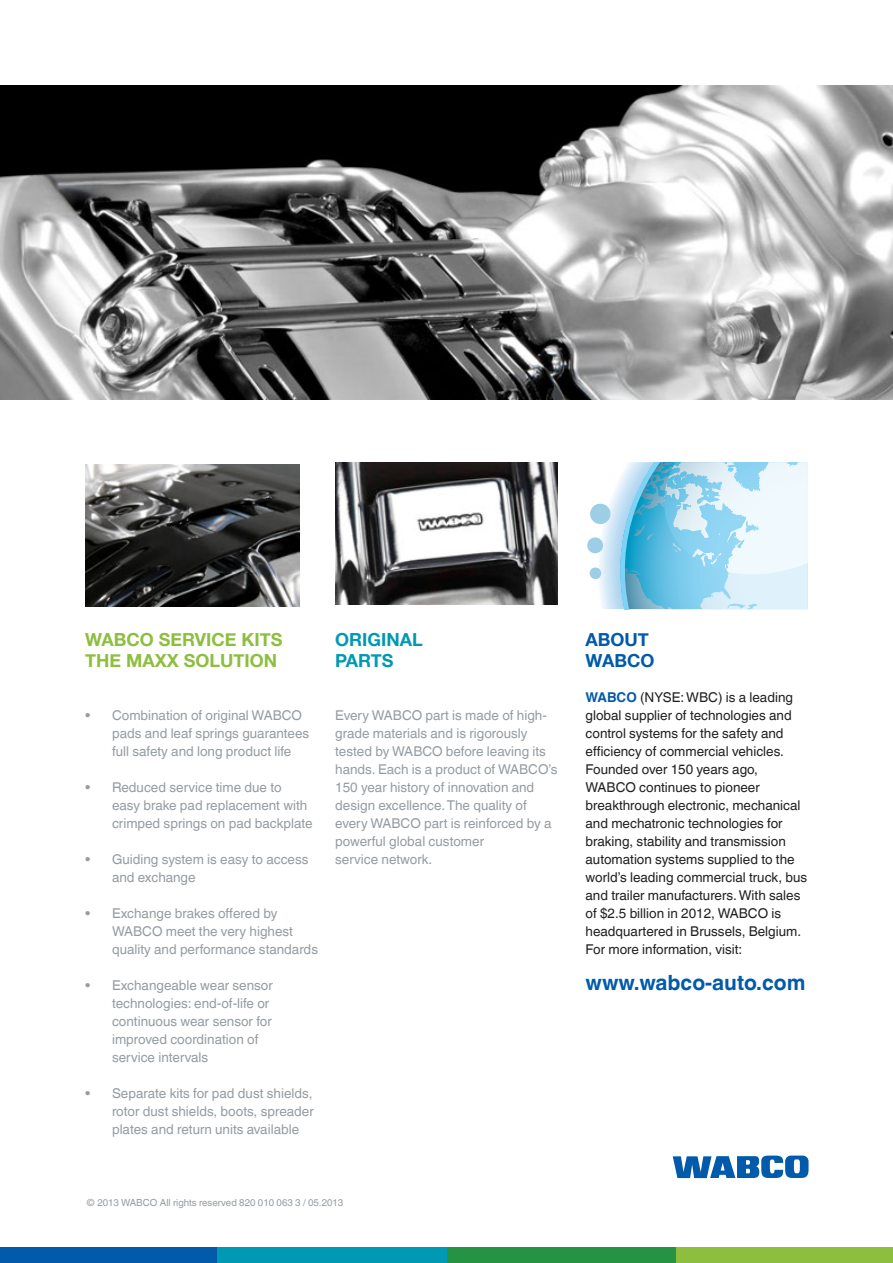
<style>
.page{position:relative;width:893px;height:1263px;background:#fff}
.page>*{position:absolute;margin:0;border:0;box-sizing:border-box;transform-origin:0 0}
.t1{font:700 21px "Helvetica Linotype";color:#015aaa}
.t2{font:700 18px/21.6px "Helvetica Neue";color:#8dbe3e}
.t3{font:700 18px/21.6px "Helvetica Neue";color:#0099b3}
.t4{font:700 18px/21.6px "Helvetica Neue";color:#015aaa}
.t5{font:13.5px/18px "Helvetica Linotype";color:#959ca1}
.t6{font:13.5px/18px "Helvetica Linotype";color:#231f20}
.t7{font:9.75px "Helvetica Linotype";color:#959ca1}
.s1{font-weight:700;color:#015aaa}
</style>
<div class="page">
<div style="left:446px;top:1248px;width:230px;height:15px;background:#269243"></div>
<div style="left:676px;top:1248px;width:217px;height:15px;background:#8dbe3e"></div>
<div style="left:0;top:1248px;width:217px;height:15px;background:#015aaa"></div>
<div style="left:217px;top:1248px;width:229px;height:15px;background:#0099b3"></div>
<svg style="left:673px;top:1155px;width:135px;height:23px"></svg>
<svg style="left:587px;top:462px;width:221px;height:147px"></svg>
<img style="left:85px;top:465px;width:215px;height:142px">
<img style="left:335px;top:462px;width:223px;height:142px">
<img style="left:0;top:85px;width:893px;height:315px">
<h2 class="t2" style="left:85px;top:627px;width:199px">WABCO SERVICE KITS<br>THE MAXX SOLUTION</h2>
<p class="t5" style="left:112px;top:706px;width:199px;text-indent:-27px">• Combination of original WABCO pads and leaf springs guarantees full safety and long product life</p>
<p class="t5" style="left:112px;top:778px;width:202px;text-indent:-27px">• Reduced service time due to easy brake pad replacement with crimped springs on pad backplate</p>
<p class="t5" style="left:112px;top:850px;width:198px;text-indent:-27px">• Guiding system is easy to access and exchange</p>
<p class="t5" style="left:112px;top:904px;width:208px;text-indent:-27px">• Exchange brakes offered by<br>WABCO meet the very highest quality and performance standards</p>
<p class="t5" style="left:112px;top:976px;width:162px;text-indent:-27px">• Exchangeable wear sensor technologies: end-of-life or continuous wear sensor for improved coordination of service intervals</p>
<p class="t5" style="left:112px;top:1084px;width:203px;text-align:justify;text-indent:-27px">• Separate kits for pad dust shields, rotor dust shields, boots, spreader plates and return units available</p>
<h2 class="t3" style="left:335px;top:627px;width:89px">ORIGINAL<br>PARTS</h2>
<p class="t5" style="left:335px;top:706px;width:224px">Every WABCO part is made of high&shy;grade materials and is rigorously tested by WABCO before leaving its hands. Each is a product of WABCO’s<br>150 year history of innovation and design excellence. The quality of every WABCO part is reinforced by a powerful global customer<br>service network.</p>
<p class="t7" style="left:87px;top:1197px;width:258px">© 2013 WABCO All rights reserved 820 010 063 3 / 05.2013</p>
<h2 class="t4" style="left:585px;top:627px;width:70px">ABOUT<br>WABCO</h2>
<p class="t6" style="left:585px;top:688px;width:223px"><span class="s1">WABCO</span> (NYSE: WBC) is a leading global supplier of technologies and control systems for the safety and efficiency of commercial vehicles.<br>Founded over 150 years ago, WABCO continues to pioneer breakthrough electronic, mechanical and mechatronic technologies for braking, stability and transmission automation systems supplied to the world’s leading commercial truck, bus and trailer manufacturers. With sales of $2.5 billion in 2012, WABCO is headquartered in Brussels, Belgium.<br>For more information, visit:</p>
<h1 class="t1" style="left:585px;top:970px;width:221px">www.wabco-auto.com</h1>
</div>
